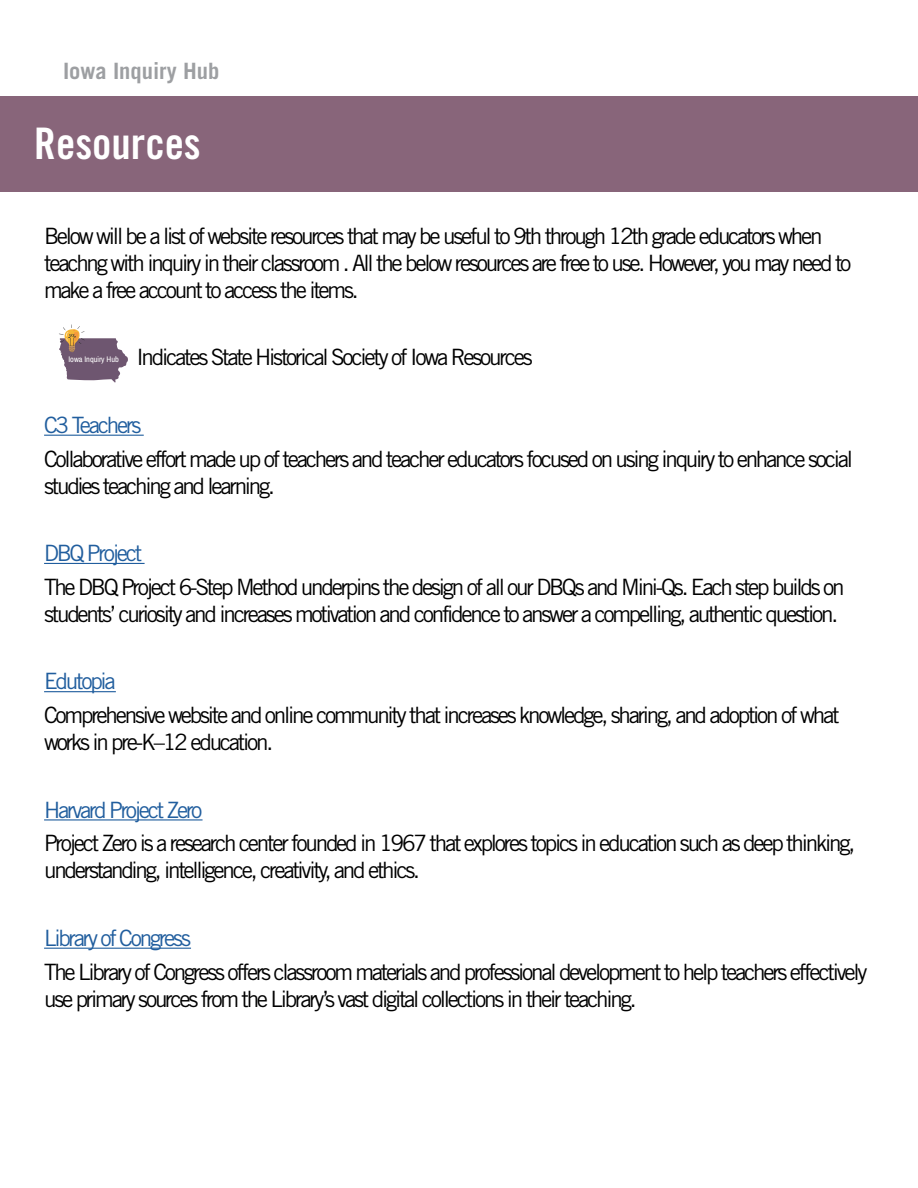
<style>
.page{position:relative;width:918px;height:1188px;background:#fff}
.page>*{position:absolute;margin:0;border:0;box-sizing:border-box;transform-origin:0 0}
.t1{font:43.5px "Trade Gothic LT Std Bd Cn 20";color:#fff}
.t2{font:22.5px/27px "Trade Gothic LT Std";letter-spacing:-.1em;color:#000}
.t3{font:22.5px "Trade Gothic LT Std";letter-spacing:-.1em;color:#215e9e}
.t4{font:700 22.5px "Trade Gothic LT Std";color:#9d9fa2}
.t5{font:7.95px "Archivo Narrow";color:#fff}
</style>
<div class="page">
<div style="left:0;top:96px;width:918px;height:96px;background:#88657a"></div>
<svg style="left:59px;top:325px;width:69px;height:58px"></svg>
<hr style="left:44px;top:435px;width:100px;height:1px;background:#215e9e">
<hr style="left:44px;top:563px;width:101px;height:1px;background:#215e9e">
<hr style="left:44px;top:691px;width:72px;height:1px;background:#215e9e">
<hr style="left:44px;top:819px;width:159px;height:2px;background:#215e9e">
<hr style="left:44px;top:948px;width:147px;height:1px;background:#215e9e">
<p class="t4" style="left:63px;top:57px;width:158px">Iowa Inquiry Hub</p>
<h1 class="t1" style="left:34px;top:117px;width:168px">Resources</h1>
<p class="t2" style="left:44px;top:222px;width:809px">Below will be a list of website resources that may be useful to 9th through 12th grade educators when teachng with inquiry in their classroom . All the below resources are free to use. However, you may need to make a free account to access the items.</p>
<p class="t5" style="left:68px;top:355px;width:52px">Iowa Inquiry Hub</p>
<p class="t2" style="left:136px;top:344px;width:398px">Indicates State Historical Society of Iowa Resources</p>
<p class="t3" style="left:44px;top:411px;width:99px">C3 Teachers</p>
<p class="t2" style="left:44px;top:445px;width:810px">Collaborative effort made up of teachers and teacher educators focused on using inquiry to enhance social studies teaching and learning.</p>
<p class="t3" style="left:44px;top:540px;width:100px">DBQ Project</p>
<p class="t2" style="left:44px;top:573px;width:802px">The DBQ Project 6-Step Method underpins the design of all our DBQs and Mini-Qs. Each step builds on students’ curiosity and increases motivation and confidence to answer a compelling, authentic question.</p>
<p class="t3" style="left:44px;top:668px;width:73px">Edutopia</p>
<p class="t2" style="left:44px;top:701px;width:797px">Comprehensive website and online community that increases knowledge, sharing, and adoption of what works in pre-K–12 education.</p>
<p class="t3" style="left:44px;top:796px;width:160px">Harvard Project Zero</p>
<p class="t2" style="left:44px;top:830px;width:813px">Project Zero is a research center founded in 1967 that explores topics in education such as deep thinking, understanding, intelligence, creativity, and ethics.</p>
<p class="t3" style="left:44px;top:924px;width:148px">Library of Congress</p>
<p class="t2" style="left:44px;top:958px;width:825px">The Library of Congress offers classroom materials and professional development to help teachers effectively use primary sources from the Library’s vast digital collections in their teaching.</p>
</div>
